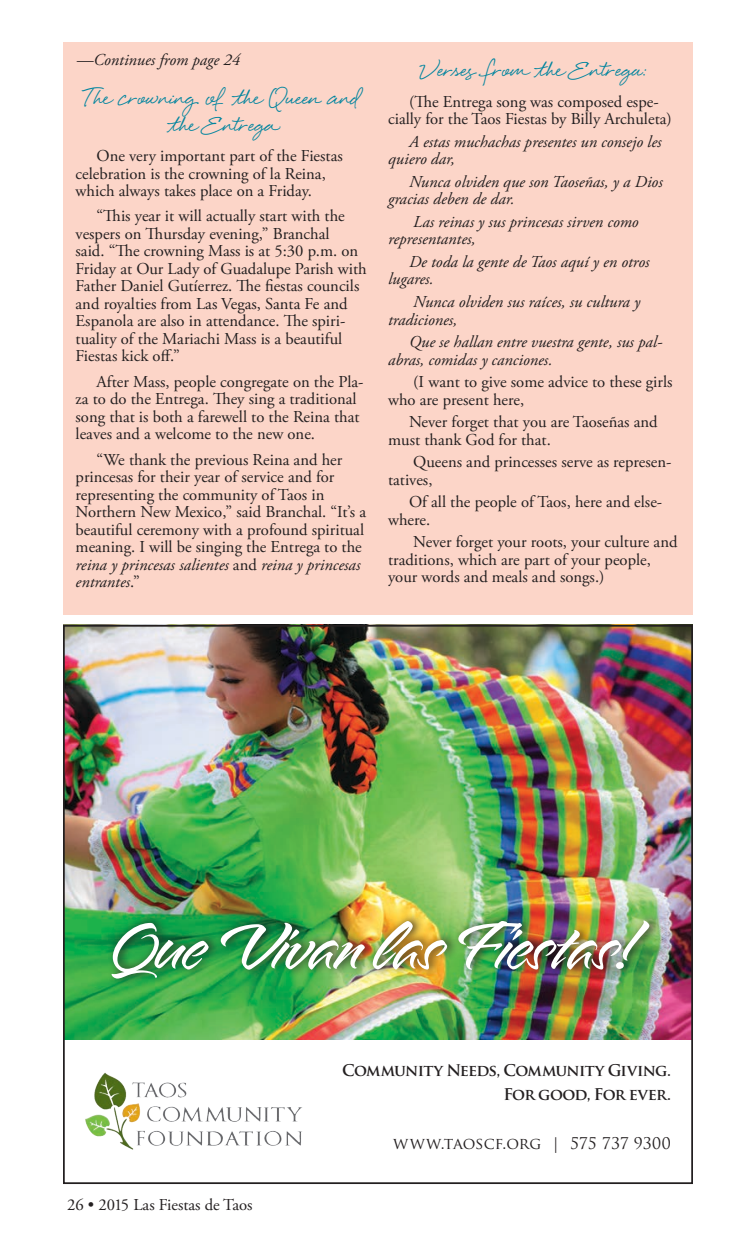
<style>
.page{position:relative;width:756px;height:1260px;background:#fff}
.page>*{position:absolute;margin:0;border:0;box-sizing:border-box;transform-origin:0 0}
.t1{font:82.6px "Alpine Script";letter-spacing:-.015em;color:#fff}
.t2{font:38.5px "Eye Catching Pro";color:#00849e}
.t3{font:16.62px/17.5px "Adobe Garamond Pro";color:#231f20}
.t4{font:italic 16.62px/17.5px "Adobe Garamond Pro";color:#231f20}
.t5{font:700 15.75px/23.6px "Trajan Pro";letter-spacing:-.055em;color:#231f20;text-align:right}
.t6{font:15.75px "Trajan Pro";letter-spacing:-.005em;color:#231f20}
.s1{font-style:italic}
</style>
<div class="page">
<div style="left:63px;top:42px;width:630px;height:572px;background:#fcd5c8"></div>
<img style="left:66px;top:628px;width:624px;height:411px">
<img style="left:85px;top:1072px;width:217px;height:78px">
<div style="left:107px;top:912px;width:554px;height:74px;background:#231f20;opacity:.91"></div>
<div style="left:63px;top:625px;width:630px;height:559px;border:2px solid #231f20"></div>
<p class="t4" style="left:77px;top:51px;width:165px">—Continues from page 24</p>
<p class="t2" style="left:83px;top:82px;width:279px">The crowning of the Queen and</p>
<p class="t2" style="left:167px;top:109px;width:110px">the Entrega</p>
<p class="t3" style="left:76px;top:148px;width:269px;text-indent:21px">One very important part of the Fiestas celebration is the crowning of la Reina, which always takes place on a Friday.</p>
<p class="t3" style="left:76px;top:208px;width:293px;text-indent:21px">“This year it will actually start with the vespers on Thursday evening,” Branchal<br>said. “The crowning Mass is at 5:30 p.m. on Friday at Our Lady of Guadalupe Parish with Father Daniel Gutíerrez. The fiestas councils and royalties from Las Vegas, Santa Fe and Espanola are also in attendance. The spiri&shy;tuality of the Mariachi Mass is a beautiful Fiestas kick off.”</p>
<p class="t3" style="left:76px;top:373px;width:289px;text-indent:21px">After Mass, people congregate on the Pla&shy;za to do the Entrega. They sing a traditional song that is both a farewell to the Reina that leaves and a welcome to the new one.</p>
<p class="t3" style="left:76px;top:451px;width:292px;text-indent:21px">“We thank the previous Reina and her princesas for their year of service and for representing the community of Taos in Northern New Mexico,” said Branchal. “It’s a beautiful ceremony with a profound spiritual meaning. I will be singing the Entrega to the <span class="s1">reina y princesas salientes</span> and <span class="s1">reina y princesas entrantes</span>.”</p>
<p class="t2" style="left:421px;top:54px;width:227px">Verses from the Entrega:</p>
<p class="t3" style="left:388px;top:93px;width:285px;text-align:center">(The Entrega song was composed espe&shy;cially for the Taos Fiestas by Billy Archuleta)</p>
<p class="t4" style="left:388px;top:133px;width:275px;text-indent:21px">A estas muchachas presentes un consejo les quiero dar,</p>
<p class="t4" style="left:388px;top:173px;width:276px;text-indent:21px">Nunca olviden que son Taoseñas, y a Dios gracias deben de dar.</p>
<p class="t4" style="left:388px;top:213px;width:252px;text-indent:25px">Las reinas y sus princesas sirven como representantes,</p>
<p class="t4" style="left:388px;top:253px;width:263px;text-indent:21px">De toda la gente de Taos aquí y en otros lugares.</p>
<p class="t4" style="left:388px;top:293px;width:254px;text-indent:25px">Nunca olviden sus raíces, su cultura y tradiciones,</p>
<p class="t4" style="left:388px;top:333px;width:276px;text-indent:21px">Que se hallan entre vuestra gente, sus pal&shy;abras, comidas y canciones.</p>
<p class="t3" style="left:388px;top:374px;width:286px;text-indent:25px">(I want to give some advice to these girls who are present here,</p>
<p class="t3" style="left:388px;top:414px;width:271px;text-indent:21px">Never forget that you are Taoseñas and must thank God for that.</p>
<p class="t3" style="left:388px;top:454px;width:285px;text-indent:25px">Queens and princesses serve as represen&shy;tatives,</p>
<p class="t3" style="left:388px;top:494px;width:276px;text-indent:21px">Of all the people of Taos, here and else&shy;where.</p>
<p class="t3" style="left:388px;top:534px;width:291px;text-indent:25px">Never forget your roots, your culture and traditions, which are part of your people, your words and meals and songs.)</p>
<p class="t1" style="left:107px;top:906px;width:544px">Que Vivan las Fiestas!</p>
<p class="t3" style="left:67px;top:1197px;width:187px">26 • 2015 Las Fiestas de Taos</p>
<p class="t5" style="left:342px;top:1059px;width:330px">Community Needs, Community Giving.<br>For good, For ever.</p>
<p class="t6" style="left:393px;top:1133px;width:279px">WWW.TAOSCF.ORG | 575 737 9300</p>
</div>
